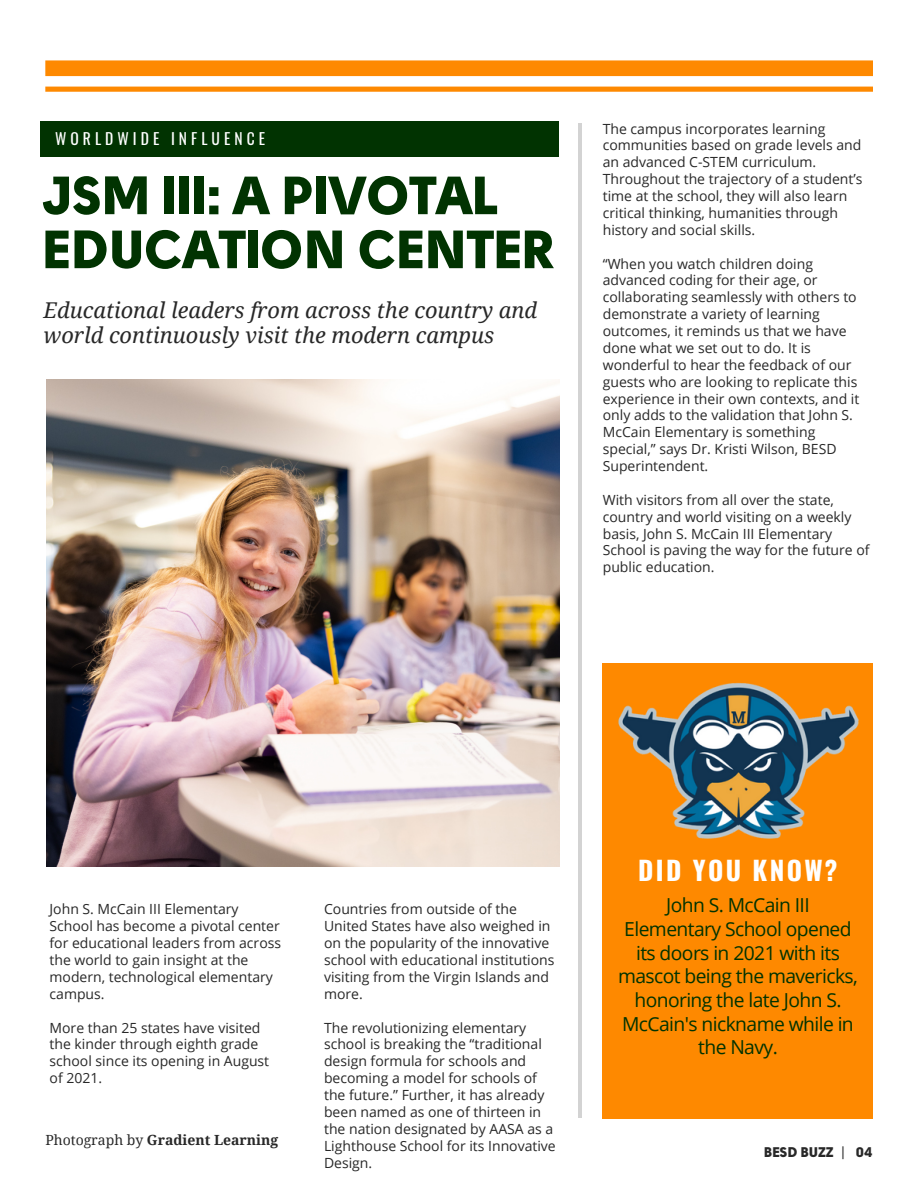
<style>
.page{position:relative;width:918px;height:1188px;background:#fff}
.page>*{position:absolute;margin:0;border:0;box-sizing:border-box;transform-origin:0 0}
.t1{font:900 53.7px/54px "Solomon Sans";color:#013301}
.t2{font:700 26.1px "Oswald";letter-spacing:.09em;color:#fff}
.t3{font:italic 21.75px/24.8px "Droid Serif";color:#282828}
.t4{font:19.35px/23.7px "Open Sans";letter-spacing:-.03em;color:#013301;text-align:center}
.t5{font:15.6px "Oswald";letter-spacing:.26em;color:#fff}
.t6{font:13.95px/16.8px "Open Sans";color:#282828}
.t7{font:700 13.95px "Droid Serif";color:#282828}
.t8{font:900 13.95px "Solomon Sans";color:#282828}
.s1{font-weight:400}
</style>
<div class="page">
<div style="left:40px;top:121px;width:519px;height:36px;background:#013301"></div>
<hr style="left:579px;top:123px;width:3px;height:995px;background:#d3d3d3">
<img style="left:47px;top:379px;width:513px;height:488px">
<div style="left:603px;top:663px;width:270px;height:455px;background:#fe8900"></div>
<svg style="left:45px;top:60px;width:828px;height:32px"></svg>
<img style="left:618px;top:682px;width:241px;height:157px">
<p class="t5" style="left:55px;top:126px;width:211px">WORLDWIDE INFLUENCE</p>
<p class="t1" style="left:44px;top:171px;width:514px">JSM III: A PIVOTAL<br>EDUCATION CENTER</p>
<p class="t3" style="left:44px;top:298px;width:495px">Educational leaders from across the country and world continuously visit the modern campus</p>
<p class="t6" style="left:603px;top:120px;width:261px">The campus incorporates learning communities based on grade levels and an advanced C-STEM curriculum.<br>Throughout the trajectory of a student’s time at the school, they will also learn critical thinking, humanities through history and social skills.</p>
<p class="t6" style="left:603px;top:255px;width:258px">“When you watch children doing advanced coding for their age, or collaborating seamlessly with others to demonstrate a variety of learning outcomes, it reminds us that we have done what we set out to do. It is wonderful to hear the feedback of our guests who are looking to replicate this experience in their own contexts, and it only adds to the validation that John S.<br>McCain Elementary is something special,” says Dr. Kristi Wilson, BESD Superintendent.</p>
<p class="t6" style="left:603px;top:491px;width:268px">With visitors from all over the state, country and world visiting on a weekly basis, John S. McCain III Elementary School is paving the way for the future of public education.</p>
<p class="t6" style="left:50px;top:901px;width:233px">John S. McCain III Elementary<br>School has become a pivotal center for educational leaders from across the world to gain insight at the modern, technological elementary campus.</p>
<p class="t6" style="left:50px;top:1019px;width:221px">More than 25 states have visited the kinder through eighth grade school since its opening in August of 2021.</p>
<p class="t7" style="left:45px;top:1132px;width:235px"><span class="s1">Photograph by</span> Gradient Learning</p>
<p class="t6" style="left:324px;top:901px;width:232px">Countries from outside of the<br>United States have also weighed in on the popularity of the innovative school with educational institutions visiting from the Virgin Islands and more.</p>
<p class="t6" style="left:324px;top:1019px;width:233px">The revolutionizing elementary school is breaking the “traditional design formula for schools and becoming a model for schools of the future.” Further, it has already been named as one of thirteen in the nation designated by AASA as a<br>Lighthouse School for its Innovative<br>Design.</p>
<p class="t2" style="left:638px;top:850px;width:201px">DID YOU KNOW?</p>
<p class="t4" style="left:618px;top:893px;width:241px">John S. McCain III<br>Elementary School opened its doors in 2021 with its mascot being the mavericks, honoring the late John S.<br>McCain's nickname while in the Navy.</p>
<p class="t8" style="left:764px;top:1146px;width:110px">BESD BUZZ <span class="s1">|</span> 04</p>
</div>
